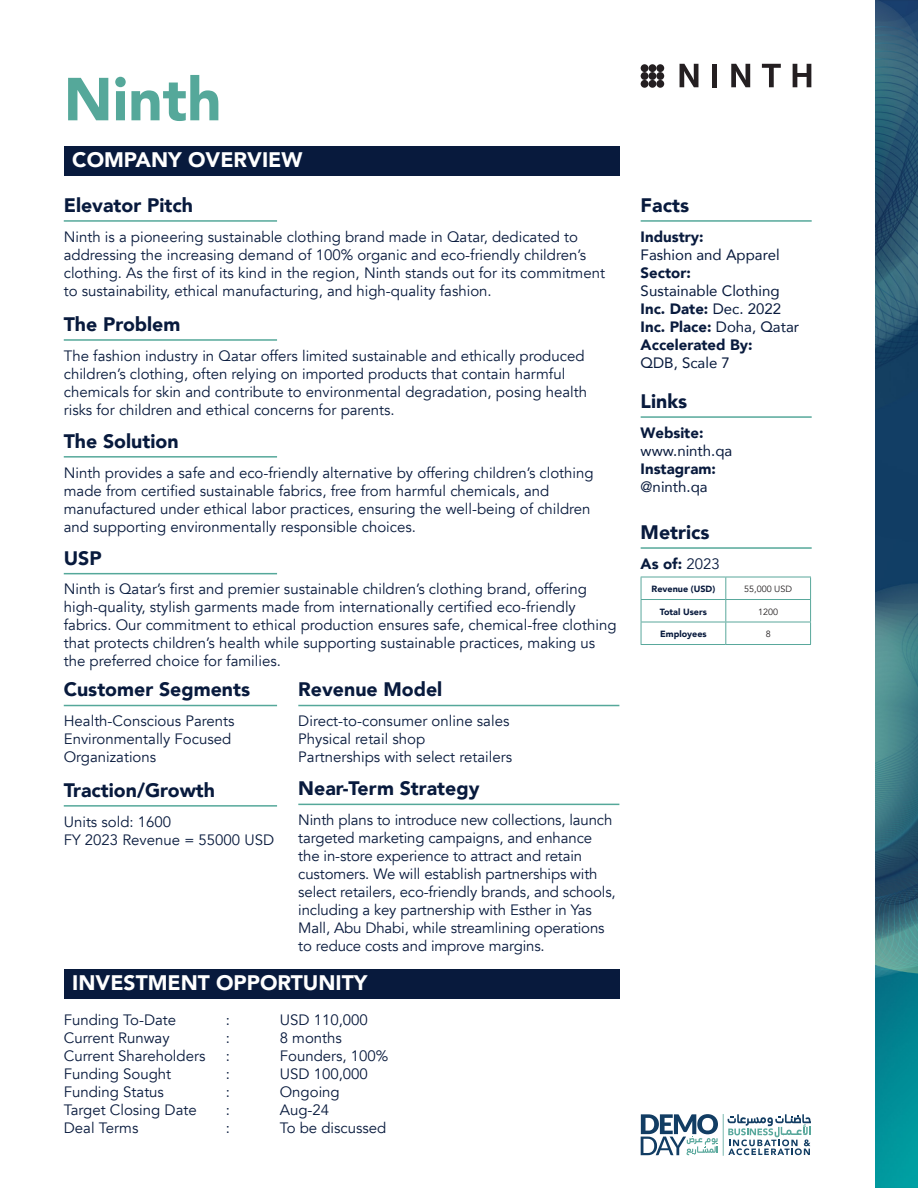
<style>
.page{position:relative;width:918px;height:1188px;background:#fff}
.page>*{position:absolute;margin:0;border:0;box-sizing:border-box;transform-origin:0 0}
.t1{font:900 60px "Avenir";color:#55a89a}
.t2{font:900 21px "Avenir";color:#fff}
.t3{font:900 19.5px "Avenir";color:#081a3d}
.t4{font:15px/18px "Avenir";color:#081a3d}
.t5{font:900 15px "Avenir";color:#081a3d}
.t6{font:15px "Avenir";color:#081a3d}
.t7{font:900 9px "Avenir";color:#081a3d}
.t8{font:9px "Avenir";color:#231f20}
.s1{font-weight:400}
</style>
<div class="page">
<img style="left:875px;top:0;width:43px;height:1188px">
<svg style="left:641px;top:1114px;width:77px;height:41px"></svg>
<hr style="left:723px;top:1114px;width:1px;height:42px;background:#59a89c">
<svg style="left:728px;top:1114px;width:83px;height:41px"></svg>
<div style="left:64px;top:146px;width:555px;height:29px;background:#081a3d"></div>
<div style="left:64px;top:969px;width:555px;height:29px;background:#081a3d"></div>
<hr style="left:64px;top:220px;width:213px;height:2px;background:#55a89a">
<hr style="left:641px;top:220px;width:171px;height:2px;background:#55a89a">
<hr style="left:641px;top:416px;width:171px;height:2px;background:#55a89a">
<hr style="left:641px;top:547px;width:171px;height:2px;background:#55a89a">
<hr style="left:64px;top:339px;width:213px;height:2px;background:#55a89a">
<hr style="left:64px;top:456px;width:213px;height:2px;background:#55a89a">
<hr style="left:64px;top:573px;width:213px;height:1px;background:#55a89a">
<hr style="left:64px;top:705px;width:213px;height:1px;background:#55a89a">
<hr style="left:64px;top:805px;width:213px;height:2px;background:#55a89a">
<hr style="left:298px;top:705px;width:321px;height:1px;background:#55a89a">
<hr style="left:298px;top:804px;width:321px;height:1px;background:#55a89a">
<hr style="left:641px;top:577px;width:85px;height:1px;background:#59a89c">
<hr style="left:726px;top:577px;width:85px;height:1px;background:#59a89c">
<hr style="left:641px;top:599px;width:85px;height:1px;background:#59a89c">
<hr style="left:726px;top:599px;width:85px;height:1px;background:#59a89c">
<hr style="left:641px;top:622px;width:85px;height:1px;background:#59a89c">
<svg style="left:641px;top:577px;width:1px;height:67px"></svg>
<hr style="left:726px;top:622px;width:85px;height:1px;background:#59a89c">
<svg style="left:725px;top:577px;width:1px;height:67px"></svg>
<svg style="left:810px;top:577px;width:1px;height:67px"></svg>
<hr style="left:641px;top:644px;width:85px;height:1px;background:#59a89c">
<hr style="left:726px;top:644px;width:85px;height:1px;background:#59a89c">
<div style="left:656px;top:64px;width:8px;height:8px;background:#241f21;border-radius:50%"></div>
<div style="left:649px;top:64px;width:7px;height:8px;background:#241f21;border-radius:50%"></div>
<div style="left:656px;top:72px;width:8px;height:8px;background:#241f21;border-radius:50%"></div>
<div style="left:649px;top:72px;width:7px;height:8px;background:#241f21;border-radius:50%"></div>
<div style="left:641px;top:64px;width:8px;height:8px;background:#241f21;border-radius:50%"></div>
<div style="left:641px;top:72px;width:8px;height:8px;background:#241f21;border-radius:50%"></div>
<div style="left:649px;top:80px;width:7px;height:8px;background:#241f21;border-radius:50%"></div>
<div style="left:641px;top:80px;width:8px;height:8px;background:#241f21;border-radius:50%"></div>
<div style="left:656px;top:80px;width:8px;height:8px;background:#241f21;border-radius:50%"></div>
<svg style="left:680px;top:64px;width:18px;height:23px"></svg>
<div style="left:712px;top:64px;width:5px;height:23px;background:#241f21"></div>
<svg style="left:731px;top:64px;width:19px;height:23px"></svg>
<svg style="left:762px;top:64px;width:19px;height:23px"></svg>
<svg style="left:793px;top:64px;width:18px;height:23px"></svg>
<p class="t1" style="left:64px;top:48px;width:159px">Ninth</p>
<p class="t2" style="left:72px;top:142px;width:232px">COMPANY OVERVIEW</p>
<p class="t3" style="left:64px;top:188px;width:131px">Elevator Pitch</p>
<p class="t3" style="left:641px;top:188px;width:50px">Facts</p>
<p class="t4" style="left:64px;top:228px;width:543px">Ninth is a pioneering sustainable clothing brand made in Qatar, dedicated to addressing the increasing demand of 100% organic and eco-friendly children’s clothing. As the first of its kind in the region, Ninth stands out for its commitment to sustainability, ethical manufacturing, and high-quality fashion.</p>
<p class="t5" style="left:641px;top:224px;width:65px">Industry:</p>
<p class="t6" style="left:641px;top:242px;width:140px">Fashion and Apparel</p>
<p class="t5" style="left:641px;top:260px;width:52px">Sector:</p>
<p class="t6" style="left:641px;top:278px;width:140px">Sustainable Clothing</p>
<p class="t5" style="left:641px;top:296px;width:142px">Inc. Date: <span class="s1">Dec. 2022</span></p>
<p class="t5" style="left:641px;top:314px;width:160px">Inc. Place: <span class="s1">Doha, Qatar</span></p>
<p class="t5" style="left:641px;top:332px;width:113px">Accelerated By:</p>
<p class="t6" style="left:641px;top:350px;width:91px">QDB, Scale 7</p>
<p class="t3" style="left:64px;top:307px;width:118px">The Problem</p>
<p class="t4" style="left:64px;top:347px;width:525px">The fashion industry in Qatar offers limited sustainable and ethically produced children’s clothing, often relying on imported products that contain harmful chemicals for skin and contribute to environmental degradation, posing health risks for children and ethical concerns for parents.</p>
<p class="t3" style="left:641px;top:385px;width:48px">Links</p>
<p class="t3" style="left:64px;top:424px;width:116px">The Solution</p>
<p class="t4" style="left:64px;top:464px;width:531px">Ninth provides a safe and eco-friendly alternative by offering children’s clothing made from certified sustainable fabrics, free from harmful chemicals, and manufactured under ethical labor practices, ensuring the well-being of children and supporting environmentally responsible choices.</p>
<p class="t3" style="left:64px;top:541px;width:39px">USP</p>
<p class="t4" style="left:64px;top:580px;width:554px">Ninth is Qatar’s first and premier sustainable children’s clothing brand, offering high-quality, stylish garments made from internationally certified eco-friendly fabrics. Our commitment to ethical production ensures safe, chemical-free clothing that protects children’s health while supporting sustainable practices, making us the preferred choice for families.</p>
<p class="t3" style="left:64px;top:673px;width:188px">Customer Segments</p>
<p class="t3" style="left:298px;top:673px;width:146px">Revenue Model</p>
<p class="t4" style="left:64px;top:712px;width:172px">Health-Conscious Parents</p>
<p class="t4" style="left:64px;top:730px;width:169px">Environmentally Focused<br>Organizations</p>
<p class="t4" style="left:298px;top:712px;width:213px">Direct-to-consumer online sales</p>
<p class="t4" style="left:298px;top:730px;width:128px">Physical retail shop</p>
<p class="t4" style="left:298px;top:748px;width:215px">Partnerships with select retailers</p>
<p class="t3" style="left:64px;top:773px;width:153px">Traction/Growth</p>
<p class="t3" style="left:298px;top:772px;width:183px">Near-Term Strategy</p>
<p class="t4" style="left:64px;top:813px;width:109px">Units sold: 1600</p>
<p class="t4" style="left:64px;top:831px;width:212px">FY 2023 Revenue = 55000 USD</p>
<p class="t4" style="left:298px;top:811px;width:319px">Ninth plans to introduce new collections, launch targeted marketing campaigns, and enhance the in-store experience to attract and retain customers. We will establish partnerships with select retailers, eco-friendly brands, and schools, including a key partnership with Esther in Yas Mall, Abu Dhabi, while streamlining operations to reduce costs and improve margins.</p>
<p class="t2" style="left:72px;top:965px;width:297px">INVESTMENT OPPORTUNITY</p>
<p class="t4" style="left:64px;top:1011px;width:114px">Funding To-Date</p>
<p class="t4" style="left:226px;top:1011px;width:6px">:</p>
<p class="t4" style="left:280px;top:1011px;width:90px">USD 110,000</p>
<p class="t4" style="left:64px;top:1029px;width:107px">Current Runway</p>
<p class="t4" style="left:226px;top:1029px;width:6px">:</p>
<p class="t4" style="left:280px;top:1029px;width:64px">8 months</p>
<p class="t4" style="left:64px;top:1047px;width:143px">Current Shareholders</p>
<p class="t4" style="left:226px;top:1047px;width:6px">:</p>
<p class="t4" style="left:280px;top:1047px;width:110px">Founders, 100%</p>
<p class="t4" style="left:64px;top:1065px;width:109px">Funding Sought</p>
<p class="t4" style="left:226px;top:1065px;width:6px">:</p>
<p class="t4" style="left:280px;top:1065px;width:90px">USD 100,000</p>
<p class="t4" style="left:64px;top:1083px;width:102px">Funding Status</p>
<p class="t4" style="left:226px;top:1083px;width:6px">:</p>
<p class="t4" style="left:280px;top:1083px;width:62px">Ongoing</p>
<p class="t4" style="left:64px;top:1101px;width:135px">Target Closing Date</p>
<p class="t4" style="left:226px;top:1101px;width:6px">:</p>
<p class="t4" style="left:280px;top:1101px;width:51px">Aug-24</p>
<p class="t4" style="left:64px;top:1119px;width:76px">Deal Terms</p>
<p class="t4" style="left:226px;top:1119px;width:6px">:</p>
<p class="t4" style="left:280px;top:1119px;width:108px">To be discussed</p>
<p class="t5" style="left:641px;top:420px;width:64px">Website:</p>
<p class="t6" style="left:641px;top:438px;width:93px">www.ninth.qa</p>
<p class="t5" style="left:641px;top:456px;width:77px">Instagram:</p>
<p class="t6" style="left:641px;top:474px;width:69px">@ninth.qa</p>
<p class="t3" style="left:641px;top:515px;width:70px">Metrics</p>
<p class="t5" style="left:641px;top:551px;width:81px">As of: <span class="s1">2023</span></p>
<p class="t7" style="left:652px;top:581px;width:65px">Revenue (USD)</p>
<p class="t8" style="left:744px;top:584px;width:49px">55,000 USD</p>
<p class="t7" style="left:660px;top:604px;width:48px">Total Users</p>
<p class="t8" style="left:758px;top:606px;width:22px">1200</p>
<p class="t7" style="left:660px;top:626px;width:48px">Employees</p>
<p class="t8" style="left:766px;top:629px;width:7px">8</p>
</div>
